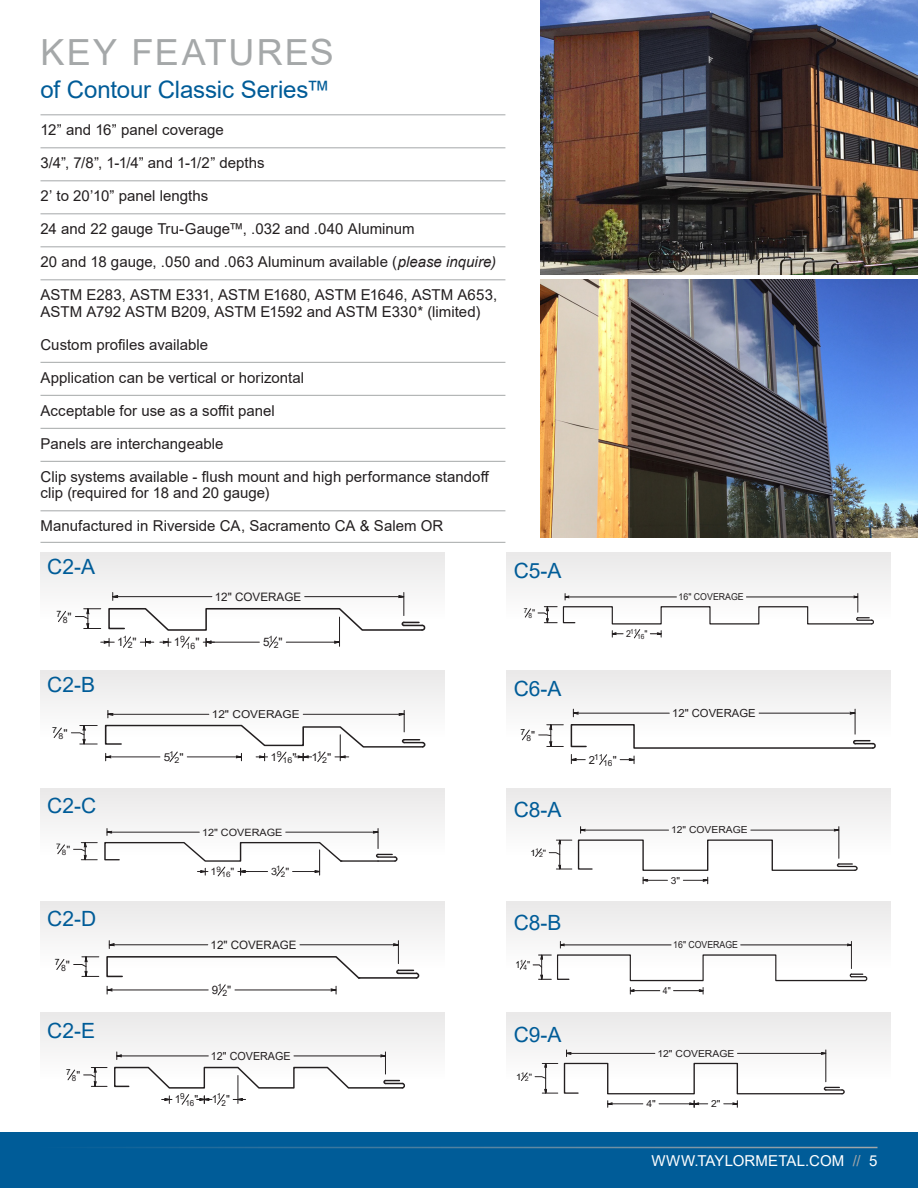
<style>
.page{position:relative;width:918px;height:1188px;background:#fff}
.page>*{position:absolute;margin:0;border:0;box-sizing:border-box;transform-origin:0 0}
.t1{font:36px "Arial";letter-spacing:.055em;color:#a5a8a9}
.t2{font:24px "Arial";letter-spacing:-.005em;color:#005c98}
.t3{font:21px "Arial";color:#005c98}
.t4{font:15px/16.5px "Arial";color:#231f20}
.t5{font:15px "Arial";letter-spacing:.01em;color:#fff}
.t6{font:11.7px "Arial";color:#231f20}
.t7{font:11.55px "Arial";color:#231f20}
.t8{font:11.1px "Arial";color:#231f20;scale:.96 1}
.t9{font:11.1px "Arial";color:#231f20}
.t10{font:10.95px "Arial";color:#231f20;scale:1.09 1}
.t11{font:10.05px "Arial";color:#231f20;scale:1.08 1}
.t12{font:9.75px "Arial";color:#231f20;scale:1.07 1}
.t13{font:9.75px "Arial";color:#231f20;scale:.9 1}
.t14{font:9.75px "Arial";color:#000;scale:.9 1}
.t15{font:9.6px "Arial";color:#231f20;scale:1.07 1}
.t16{font:9.45px "Arial";color:#231f20;scale:.93 1}
.t17{font:8.85px "Arial";color:#000;scale:1.07 1}
.t18{font:8.7px "Arial";color:#231f20}
.t19{font:8.7px "Arial";color:#000}
.t20{font:8.7px "Arial";color:#000;scale:1.07 1}
.t21{font:8.4px "Arial";color:#231f20;scale:.96 1}
.t22{font:8.4px/6.1px "Arial";color:#231f20}
.t23{font:8.4px "Arial";color:#000;scale:.96 1}
.t24{font:8.4px "Arial";color:#000}
.t25{font:8.25px "Arial";color:#231f20;scale:1.09 1}
.t26{font:8.25px "Arial";color:#000;scale:1.09 1}
.t27{font:7.5px "Arial";color:#231f20;scale:1.08 1}
.t28{font:7.5px "Arial";color:#000;scale:1.08 1}
.t29{font:7.35px "Arial";color:#231f20;scale:.9 1}
.t30{font:7.05px/5.2px "Arial";color:#231f20;scale:.93 1}
.t31{font:7.05px "Arial";color:#000;scale:.93 1}
.t32{font:6.6px "Arial";color:#231f20;scale:1.07 1}
.s1{font-style:italic}
.s2{font-size:9.45px}
.s3{font-size:11.1px}
.s4{color:#a5a8a9}
</style>
<div class="page">
<div style="left:0;top:1133px;width:918px;height:55px;background:#005c98"></div>
<svg style="left:258px;top:1146px;width:161px;height:3px"></svg>
<hr style="left:40px;top:1147px;width:838px;height:1px;background:#a5a8a9">
<hr style="left:40px;top:115px;width:465px;height:1px;background:#a5a8a9">
<hr style="left:40px;top:148px;width:465px;height:1px;background:#a5a8a9">
<hr style="left:40px;top:181px;width:465px;height:1px;background:#a5a8a9">
<hr style="left:40px;top:214px;width:465px;height:1px;background:#a5a8a9">
<hr style="left:40px;top:247px;width:465px;height:1px;background:#a5a8a9">
<hr style="left:40px;top:280px;width:465px;height:1px;background:#a5a8a9">
<hr style="left:40px;top:362px;width:465px;height:1px;background:#a5a8a9">
<hr style="left:40px;top:395px;width:465px;height:1px;background:#a5a8a9">
<hr style="left:40px;top:428px;width:465px;height:1px;background:#a5a8a9">
<hr style="left:40px;top:461px;width:465px;height:1px;background:#a5a8a9">
<hr style="left:40px;top:511px;width:465px;height:1px;background:#a5a8a9">
<hr style="left:40px;top:542px;width:465px;height:1px;background:#a5a8a9">
<img style="left:540px;top:279px;width:378px;height:259px">
<img style="left:540px;top:0;width:378px;height:274px">
<div style="left:506px;top:901px;width:385px;height:67px;background:#f0f0f0"></div>
<div style="left:40px;top:901px;width:406px;height:67px;background:#f0f0f0"></div>
<div style="left:506px;top:553px;width:385px;height:66px;background:#f1f0f0"></div>
<div style="left:506px;top:670px;width:385px;height:67px;background:#eae9e9"></div>
<div style="left:40px;top:670px;width:406px;height:67px;background:#eae9e9"></div>
<div style="left:40px;top:553px;width:406px;height:66px;background:#f0f0f0"></div>
<div style="left:40px;top:788px;width:406px;height:66px;background:#f1f0f0"></div>
<svg style="left:57px;top:844px;width:8px;height:11px"></svg>
<svg style="left:73px;top:842px;width:24px;height:19px"></svg>
<svg style="left:103px;top:829px;width:295px;height:48px"></svg>
<div style="left:506px;top:788px;width:385px;height:66px;background:#f0f0f0"></div>
<div style="left:506px;top:1013px;width:385px;height:66px;background:#eae9e9"></div>
<div style="left:40px;top:1013px;width:406px;height:66px;background:#f1f0f0"></div>
<svg style="left:67px;top:1069px;width:8px;height:12px"></svg>
<svg style="left:83px;top:1067px;width:24px;height:20px"></svg>
<svg style="left:113px;top:1052px;width:292px;height:53px"></svg>
<svg style="left:521px;top:1072px;width:7px;height:9px"></svg>
<svg style="left:535px;top:1050px;width:310px;height:57px"></svg>
<svg style="left:521px;top:729px;width:9px;height:12px"></svg>
<svg style="left:538px;top:709px;width:338px;height:56px"></svg>
<svg style="left:58px;top:610px;width:9px;height:12px"></svg>
<svg style="left:75px;top:592px;width:351px;height:56px"></svg>
<svg style="left:53px;top:727px;width:9px;height:11px"></svg>
<svg style="left:71px;top:710px;width:355px;height:52px"></svg>
<svg style="left:525px;top:608px;width:6px;height:10px"></svg>
<svg style="left:538px;top:594px;width:336px;height:45px"></svg>
<svg style="left:56px;top:958px;width:9px;height:12px"></svg>
<svg style="left:73px;top:941px;width:346px;height:55px"></svg>
<svg style="left:520px;top:960px;width:6px;height:10px"></svg>
<svg style="left:533px;top:941px;width:334px;height:53px"></svg>
<svg style="left:535px;top:848px;width:7px;height:9px"></svg>
<svg style="left:549px;top:827px;width:309px;height:57px"></svg>
<p class="t1" style="left:40px;top:28px;width:295px">KEY FEATURES</p>
<p class="t2" style="left:40px;top:73px;width:291px">of Contour Classic Series™</p>
<p class="t4" style="left:40px;top:122px;width:185px">12” and 16” panel coverage</p>
<p class="t4" style="left:40px;top:155px;width:226px">3/4”, 7/8”, 1-1/4” and 1-1/2” depths</p>
<p class="t4" style="left:40px;top:188px;width:169px">2’ to 20’10” panel lengths</p>
<p class="t4" style="left:40px;top:221px;width:376px">24 and 22 gauge Tru-Gauge™, .032 and .040 Aluminum</p>
<p class="t4" style="left:40px;top:254px;width:457px">20 and 18 gauge, .050 and .063 Aluminum available (<span class="s1">please inquire)</span></p>
<p class="t4" style="left:40px;top:287px;width:458px">ASTM E283, ASTM E331, ASTM E1680, ASTM E1646, ASTM A653,<br>ASTM A792 ASTM B209, ASTM E1592 and ASTM E330* (limited)</p>
<p class="t4" style="left:40px;top:336px;width:169px">Custom profiles available</p>
<p class="t4" style="left:40px;top:369px;width:265px">Application can be vertical or horizontal</p>
<p class="t4" style="left:40px;top:402px;width:236px">Acceptable for use as a soffit panel</p>
<p class="t4" style="left:40px;top:435px;width:185px">Panels are interchangeable</p>
<p class="t4" style="left:40px;top:468px;width:450px">Clip systems available - flush mount and high performance standoff clip (required for 18 and 20 gauge)</p>
<p class="t4" style="left:40px;top:518px;width:404px">Manufactured in Riverside CA, Sacramento CA &amp; Salem OR</p>
<p class="t3" style="left:47px;top:552px;width:49px">C2-A</p>
<p class="t19" style="left:57px;top:607px;width:6px">7</p>
<p class="t18" style="left:63px;top:614px;width:11px">8<sup>"</sup></p>
<p class="t3" style="left:47px;top:670px;width:49px">C2-B</p>
<p class="t26" style="left:52px;top:724px;width:6px">7</p>
<p class="t25" style="left:58px;top:730px;width:10px">8<sup>"</sup></p>
<p class="t3" style="left:47px;top:791px;width:50px">C2-C</p>
<p class="t28" style="left:56px;top:842px;width:6px">7</p>
<p class="t27" style="left:62px;top:847px;width:9px">8<sup>"</sup></p>
<p class="t6" style="left:215px;top:589px;width:88px">12" COVERAGE</p>
<p class="t6" style="left:263px;top:634px;width:12px">5<sup>1</sup></p>
<p class="t18" style="left:123px;top:633px;width:6px">1</p>
<p class="t18" style="left:128px;top:639px;width:10px">2<sup>"</sup></p>
<p class="t18" style="left:180px;top:633px;width:6px">9</p>
<p class="t6" style="left:174px;top:634px;width:8px">1</p>
<p class="t18" style="left:274px;top:639px;width:10px">2<sup>"</sup></p>
<p class="t6" style="left:117px;top:634px;width:8px">1</p>
<p class="t18" style="left:186px;top:640px;width:15px">16<sup>"</sup></p>
<p class="t10" style="left:212px;top:707px;width:82px">12" COVERAGE</p>
<p class="t10" style="left:271px;top:749px;width:12px">1<sup>9</sup></p>
<p class="t25" style="left:282px;top:754px;width:14px">16<sup>"</sup></p>
<p class="t10" style="left:311px;top:749px;width:11px">1<sup>1</sup></p>
<p class="t25" style="left:169px;top:748px;width:6px">1</p>
<p class="t25" style="left:174px;top:754px;width:10px">2<sup>"</sup></p>
<p class="t10" style="left:164px;top:749px;width:8px">5</p>
<p class="t25" style="left:322px;top:754px;width:10px">2<sup>"</sup></p>
<p class="t11" style="left:202px;top:825px;width:76px">12" COVERAGE</p>
<p class="t11" style="left:211px;top:865px;width:11px">1<sup>9</sup></p>
<p class="t27" style="left:222px;top:869px;width:13px">16<sup>"</sup></p>
<p class="t11" style="left:271px;top:865px;width:10px">3<sup>1</sup></p>
<p class="t27" style="left:281px;top:869px;width:9px">2<sup>"</sup></p>
<p class="t3" style="left:514px;top:556px;width:49px">C5-A</p>
<p class="t31" style="left:524px;top:606px;width:5px">7</p>
<p class="t30" style="left:528px;top:613px;width:9px">8<sup>"</sup></p>
<p class="t3" style="left:514px;top:674px;width:49px">C6-A</p>
<p class="t24" style="left:520px;top:726px;width:6px">7</p>
<p class="t22" style="left:527px;top:735px;width:10px">8<sup>"</sup></p>
<p class="t3" style="left:514px;top:795px;width:49px">C8-A</p>
<p class="t20" style="left:531px;top:847px;width:9px">1<sup>1</sup></p>
<p class="t32" style="left:539px;top:851px;width:8px">2<sup>"</sup></p>
<p class="t3" style="left:47px;top:904px;width:50px">C2-D</p>
<p class="t3" style="left:514px;top:908px;width:49px">C8-B</p>
<p class="t19" style="left:55px;top:955px;width:6px">7</p>
<p class="t18" style="left:61px;top:962px;width:10px">8<sup>"</sup></p>
<p class="t7" style="left:211px;top:937px;width:87px">12" COVERAGE</p>
<p class="t7" style="left:212px;top:982px;width:12px">9<sup>1</sup></p>
<p class="t18" style="left:222px;top:987px;width:10px">2<sup>"</sup></p>
<p class="t14" style="left:516px;top:958px;width:10px">1<sup>1</sup></p>
<p class="t29" style="left:524px;top:962px;width:9px">4<sup>"</sup></p>
<p class="t3" style="left:47px;top:1016px;width:49px">C2-E</p>
<p class="t3" style="left:514px;top:1020px;width:49px">C9-A</p>
<p class="t23" style="left:66px;top:1066px;width:6px">7</p>
<p class="t21" style="left:72px;top:1072px;width:10px">8<sup>"</sup></p>
<p class="t8" style="left:211px;top:1048px;width:85px">12" COVERAGE</p>
<p class="t17" style="left:516px;top:1071px;width:9px">1<sup>1</sup></p>
<p class="t32" style="left:525px;top:1075px;width:8px">2<sup>"</sup></p>
<p class="t8" style="left:175px;top:1092px;width:12px">1<sup>9</sup></p>
<p class="t21" style="left:185px;top:1097px;width:48px">16<sup>"</sup> <sup>1</sup>12<sup>"</sup></p>
<p class="t30" style="left:637px;top:629px;width:13px;text-indent:-11px"><span class="s2">2</span>11<br>16<sup>"</sup></p>
<p class="t16" style="left:679px;top:590px;width:72px">16" COVERAGE</p>
<p class="t22" style="left:603px;top:754px;width:15px;text-indent:-14px"><span class="s3">2</span>11<br>16<sup>"</sup></p>
<p class="t9" style="left:672px;top:706px;width:85px">12" COVERAGE</p>
<p class="t15" style="left:671px;top:823px;width:73px">12" COVERAGE</p>
<p class="t15" style="left:671px;top:874px;width:10px">3"</p>
<p class="t13" style="left:673px;top:938px;width:73px">16" COVERAGE</p>
<p class="t13" style="left:663px;top:984px;width:10px">4"</p>
<p class="t12" style="left:657px;top:1047px;width:73px">12" COVERAGE</p>
<p class="t12" style="left:646px;top:1097px;width:10px">4"</p>
<p class="t12" style="left:711px;top:1097px;width:10px">2"</p>
<p class="t5" style="left:651px;top:1150px;width:228px">WWW.TAYLORMETAL.COM <span class="s4">//</span> 5</p>
</div>
